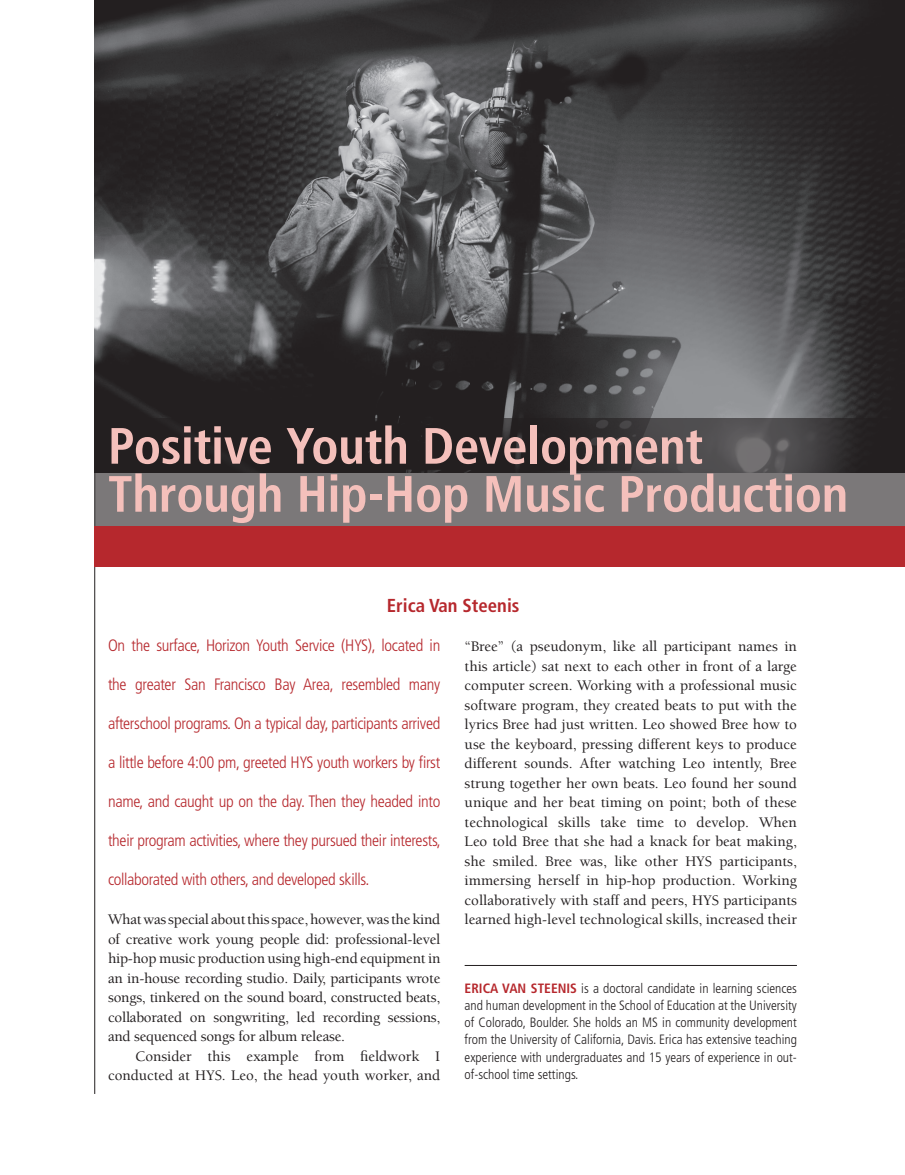
<style>
.page{position:relative;width:905px;height:1175px;background:#fff}
.page>*{position:absolute;margin:0;border:0;box-sizing:border-box;transform-origin:0 0}
.mo_-_headline-title{font:700 condensed 51px/48px "Frutiger";letter-spacing:-.005em;color:#f4c0bb}
.mo-subhead_A{font:700 condensed 18.75px "Frutiger";color:#b6282d}
.mo_-_intro{font:300 condensed 16.5px "Frutiger";letter-spacing:-.02em;color:#b6282d}
.mo_-_intro-2{font:500 15px/19.5px "Berkeley";color:#231f20;text-align:justify}
.mo_-_author_bio{font:300 condensed 13.5px/17.2px "Frutiger";color:#231f20;text-align:justify}
.s1{font-weight:700;color:#b6282d}
</style>
<div class="page">
<hr style="left:94px;top:0;width:1px;height:1094px;background:#231f20">
<img style="left:94px;top:0;width:810px;height:418px">
<svg style="left:94px;top:418px;width:810px;height:108px;background:#545152"></svg>
<hr style="left:464px;top:965px;width:332px;height:1px;background:#231f20">
<div style="left:94px;top:526px;width:810px;height:41px;background:#b6282d"></div>
<p class="mo_-_headline-title" style="left:108px;top:422px;width:741px">Positive Youth Development<br>Through Hip-Hop Music Production</p>
<p class="mo-subhead_A" style="left:387px;top:594px;width:134px">Erica Van Steenis</p>
<p class="mo_-_intro" style="left:108px;top:636px;width:334px">On the surface, Horizon Youth Service (HYS), located in</p>
<p class="mo_-_intro" style="left:108px;top:675px;width:334px">the greater San Francisco Bay Area, resembled many</p>
<p class="mo_-_intro" style="left:108px;top:714px;width:334px">afterschool programs. On a typical day, participants arrived</p>
<p class="mo_-_intro" style="left:108px;top:753px;width:334px">a little before 4:00 pm, greeted HYS youth workers by first</p>
<p class="mo_-_intro" style="left:108px;top:792px;width:334px">name, and caught up on the day. Then they headed into</p>
<p class="mo_-_intro" style="left:108px;top:831px;width:334px">their program activities, where they pursued their interests,</p>
<p class="mo_-_intro" style="left:108px;top:870px;width:263px">collaborated with others, and developed skills.</p>
<p class="mo_-_intro-2" style="left:108px;top:910px;width:334px">What was special about this space, however, was the kind of creative work young people did: professional-level hip-hop music production using high-end equipment in an in-house recording studio. Daily, participants wrote songs, tinkered on the sound board, constructed beats, collaborated on songwriting, led recording sessions, and sequenced songs for album release.</p>
<p class="mo_-_intro-2" style="left:108px;top:1046px;width:334px;text-align:right">Consider this example from fieldwork I conducted at HYS. Leo, the head youth worker, and</p>
<p class="mo_-_intro-2" style="left:464px;top:637px;width:334px">“Bree” (a pseudonym, like all participant names in this article) sat next to each other in front of a large computer screen. Working with a professional music software program, they created beats to put with the lyrics Bree had just written. Leo showed Bree how to use the keyboard, pressing different keys to produce different sounds. After watching Leo intently, Bree strung together her own beats. Leo found her sound unique and her beat timing on point; both of these technological skills take time to develop. When Leo told Bree that she had a knack for beat making, she smiled. Bree was, like other HYS participants, immersing herself in hip-hop production. Working collaboratively with staff and peers, HYS participants learned high-level technological skills, increased their</p>
<p class="mo_-_author_bio" style="left:464px;top:979px;width:334px"><span class="s1">ERICA VAN STEENIS</span> is a doctoral candidate in learning sciences and human development in the School of Education at the University of Colorado, Boulder. She holds an MS in community development from the University of California, Davis. Erica has extensive teaching experience with undergraduates and 15 years of experience in out&shy;of-school time settings.</p>
</div>
